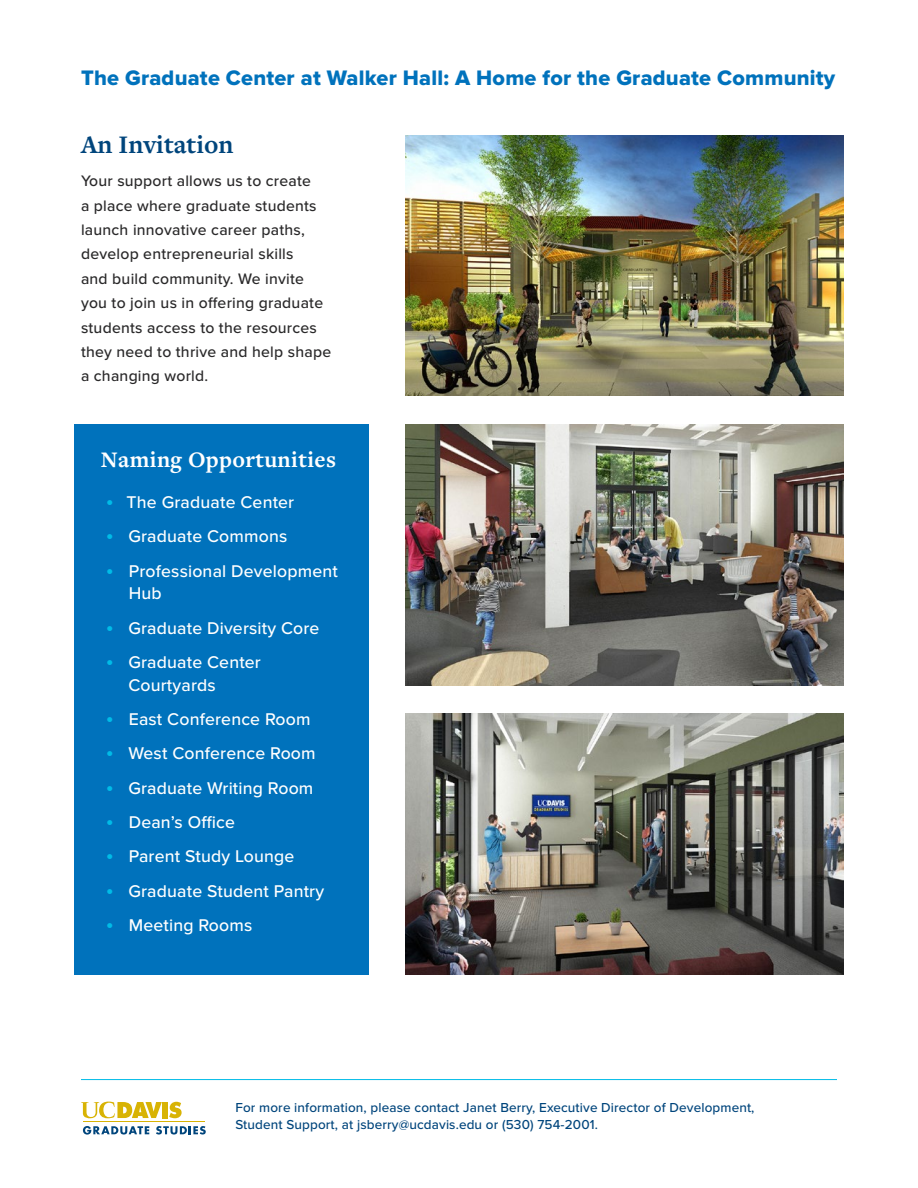
<style>
.page{position:relative;width:918px;height:1188px;background:#fff}
.page>*{position:absolute;margin:0;border:0;box-sizing:border-box;transform-origin:0 0}
.t1{font:700 26.25px "Freight Text Pro";color:#00457c}
.t2{font:700 23.1px "Freight Text Pro";letter-spacing:.015em;color:#fff}
.t3{font:21.75px "Proxima Nova Extrabld";letter-spacing:.01em;color:#0072bc}
.t4{font:500 17.7px/22.5px "Proxima Nova";letter-spacing:.01em;color:#fff}
.t5{font:500 15.75px/24.5px "Proxima Nova";letter-spacing:.015em;color:#292829}
.t6{font:500 13.5px/16.5px "Proxima Nova";letter-spacing:.01em;color:#00457c}
.s1{font-size:22.5px;color:#00bce7}
</style>
<div class="page">
<hr style="left:81px;top:1079px;width:756px;height:1px;background:#00bce7">
<svg style="left:169px;top:1102px;width:13px;height:16px"></svg>
<div style="left:162px;top:1102px;width:6px;height:16px;background:#d8b304"></div>
<svg style="left:81px;top:1101px;width:81px;height:17px"></svg>
<hr style="left:83px;top:1122px;width:122px;height:1px;background:#d8b304">
<svg style="left:83px;top:1126px;width:66px;height:9px"></svg>
<svg style="left:156px;top:1126px;width:50px;height:9px"></svg>
<img style="left:405px;top:135px;width:439px;height:261px">
<img style="left:405px;top:424px;width:439px;height:261px">
<img style="left:405px;top:714px;width:439px;height:261px">
<div style="left:74px;top:424px;width:294px;height:551px;background:#0072bc"></div>
<h3 class="t3" style="left:81px;top:65px;width:756px">The Graduate Center at Walker Hall: A Home for the Graduate Community</h3>
<h1 class="t1" style="left:81px;top:127px;width:154px">An Invitation</h1>
<p class="t5" style="left:81px;top:169px;width:252px">Your support allows us to create<br>a place where graduate students launch innovative career paths, develop entrepreneurial skills<br>and build community. We invite you to join us in offering graduate students access to the resources they need to thrive and help shape a changing world.</p>
<h2 class="t2" style="left:101px;top:444px;width:237px">Naming Opportunities</h2>
<p class="t4" style="left:106px;top:492px;width:190px"><span class="s1">•</span> The Graduate Center</p>
<p class="t4" style="left:106px;top:526px;width:183px"><span class="s1">•</span> Graduate Commons</p>
<p class="t4" style="left:129px;top:560px;width:211px;text-indent:-23px"><span class="s1">•</span> Professional Development<br>Hub</p>
<p class="t4" style="left:106px;top:617px;width:215px"><span class="s1">•</span> Graduate Diversity Core</p>
<p class="t4" style="left:128px;top:652px;width:134px;text-indent:-23px"><span class="s1">•</span> Graduate Center<br>Courtyards</p>
<p class="t4" style="left:106px;top:708px;width:206px"><span class="s1">•</span> East Conference Room</p>
<p class="t4" style="left:106px;top:743px;width:211px"><span class="s1">•</span> West Conference Room</p>
<p class="t4" style="left:106px;top:777px;width:209px"><span class="s1">•</span> Graduate Writing Room</p>
<p class="t4" style="left:106px;top:812px;width:131px"><span class="s1">•</span> Dean’s Office</p>
<p class="t4" style="left:106px;top:846px;width:190px"><span class="s1">•</span> Parent Study Lounge</p>
<p class="t4" style="left:106px;top:880px;width:220px"><span class="s1">•</span> Graduate Student Pantry</p>
<p class="t4" style="left:106px;top:915px;width:148px"><span class="s1">•</span> Meeting Rooms</p>
<p class="t6" style="left:235px;top:1100px;width:521px">For more information, please contact Janet Berry, Executive Director of Development,<br>Student Support, at jsberry@ucdavis.edu or (530) 754-2001.</p>
</div>
